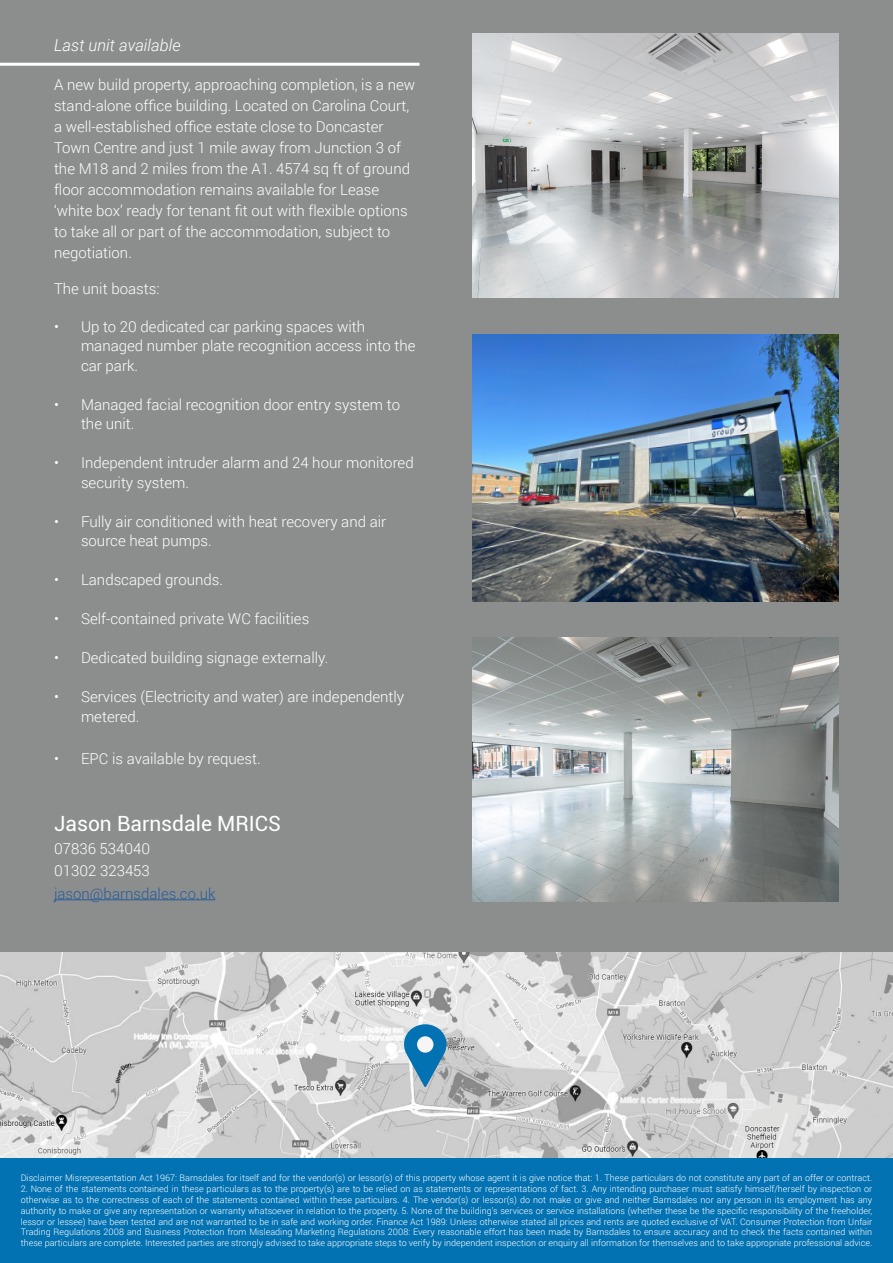
<style>
.page{position:relative;width:893px;height:1263px;background:#fff}
.page>*{position:absolute;margin:0;border:0;box-sizing:border-box;transform-origin:0 0}
.t1{font:21px "Roboto";color:#fff}
.t2{font:italic 300 16.5px "Roboto";color:#fff}
.t3{font:300 15px/21px "Roboto";color:#fff}
.t4{font:300 15px "Roboto";color:#275b9b}
.t5{font:300 9px/10.8px "Roboto";color:#fff;text-align:justify}
</style>
<div class="page">
<div style="left:0;top:0;width:893px;height:1222px;background:#8c8e8e"></div>
<img style="left:472px;top:34px;width:367px;height:264px">
<img style="left:472px;top:334px;width:367px;height:267px">
<img style="left:472px;top:638px;width:367px;height:263px">
<hr style="left:54px;top:899px;width:161px;height:1px;background:#275b9b">
<hr style="left:0;top:63px;width:419px;height:3px;background:#fff">
<img style="left:0;top:952px;width:893px;height:207px">
<svg style="left:402px;top:1024px;width:47px;height:63px;background:#609cbf"></svg>
<div style="left:417px;top:1036px;width:16px;height:17px;background:#f6f6f6;border-radius:50%"></div>
<div style="left:0;top:1159px;width:893px;height:104px;background:#0372b2"></div>
<h2 class="t2" style="left:54px;top:34px;width:128px">Last unit available</h2>
<p class="t3" style="left:54px;top:74px;width:363px">A new build property, approaching completion, is a new stand-alone office building. Located on Carolina Court, a well-established office estate close to Doncaster Town Centre and just 1 mile away from Junction 3 of the M18 and 2 miles from the A1. 4574 sq ft of ground floor accommodation remains available for Lease ‘white box’ ready for tenant fit out with flexible options to take all or part of the accommodation, subject to negotiation.</p>
<h3 class="t3" style="left:54px;top:278px;width:107px">The unit boasts:</h3>
<h3 class="t3" style="left:81px;top:316px;width:336px;line-height:19.5px;text-indent:-27px">• Up to 20 dedicated car parking spaces with managed number plate recognition access into the car park.</h3>
<h3 class="t3" style="left:81px;top:394px;width:321px;line-height:19.5px;text-indent:-27px">• Managed facial recognition door entry system to the unit.</h3>
<h3 class="t3" style="left:81px;top:453px;width:334px;line-height:19.5px;text-indent:-27px">• Independent intruder alarm and 24 hour monitored security system.</h3>
<h3 class="t3" style="left:81px;top:511px;width:307px;line-height:19.5px;text-indent:-27px">• Fully air conditioned with heat recovery and air source heat pumps.</h3>
<h3 class="t3" style="left:54px;top:569px;width:171px">• Landscaped grounds.</h3>
<h3 class="t3" style="left:54px;top:608px;width:257px">• Self-contained private WC facilities</h3>
<h3 class="t3" style="left:54px;top:647px;width:276px">• Dedicated building signage externally.</h3>
<h3 class="t3" style="left:81px;top:687px;width:325px;line-height:19.5px;text-indent:-27px">• Services (Electricity and water) are independently metered.</h3>
<h3 class="t3" style="left:54px;top:747px;width:208px">• EPC is available by request.</h3>
<h1 class="t1" style="left:54px;top:809px;width:228px">Jason Barnsdale MRICS</h1>
<h3 class="t3" style="left:54px;top:837px;width:98px;line-height:22.5px">07836 534040<br>01302 323453</h3>
<h3 class="t4" style="left:54px;top:883px;width:163px">jason@barnsdales.co.uk</h3>
<p class="t5" style="left:21px;top:1172px;width:853px">Disclaimer Misrepresentation Act 1967: Barnsdales for itself and for the vendor(s) or lessor(s) of this property whose agent it is give notice that: 1. These particulars do not constitute any part of an offer or contract.</p>
<p class="t5" style="left:21px;top:1183px;width:853px">2. None of the statements contained in these particulars as to the property(s) are to be relied on as statements or representations of fact. 3. Any intending purchaser must satisfy himself/herself by inspection or otherwise as to the correctness of each of the statements contained within these particulars. 4. The vendor(s) or lessor(s) do not make or give and neither Barnsdales nor any person in its employment has any authority to make or give any representation or warranty whatsoever in relation to the property. 5. None of the building’s services or service installations (whether these be the specific responsibility of the freeholder, lessor or lessee) have been tested and are not warranted to be in safe and working order. Finance Act 1989: Unless otherwise stated all prices and rents are quoted exclusive of VAT. Consumer Protection from Unfair Trading Regulations 2008 and Business Protection from Misleading Marketing Regulations 2008: Every reasonable effort has been made by Barnsdales to ensure accuracy and to check the facts contained within these particulars are complete. Interested parties are strongly advised to take appropriate steps to verify by independent inspection or enquiry all information for themselves and to take appropriate professional advice.</p>
</div>
